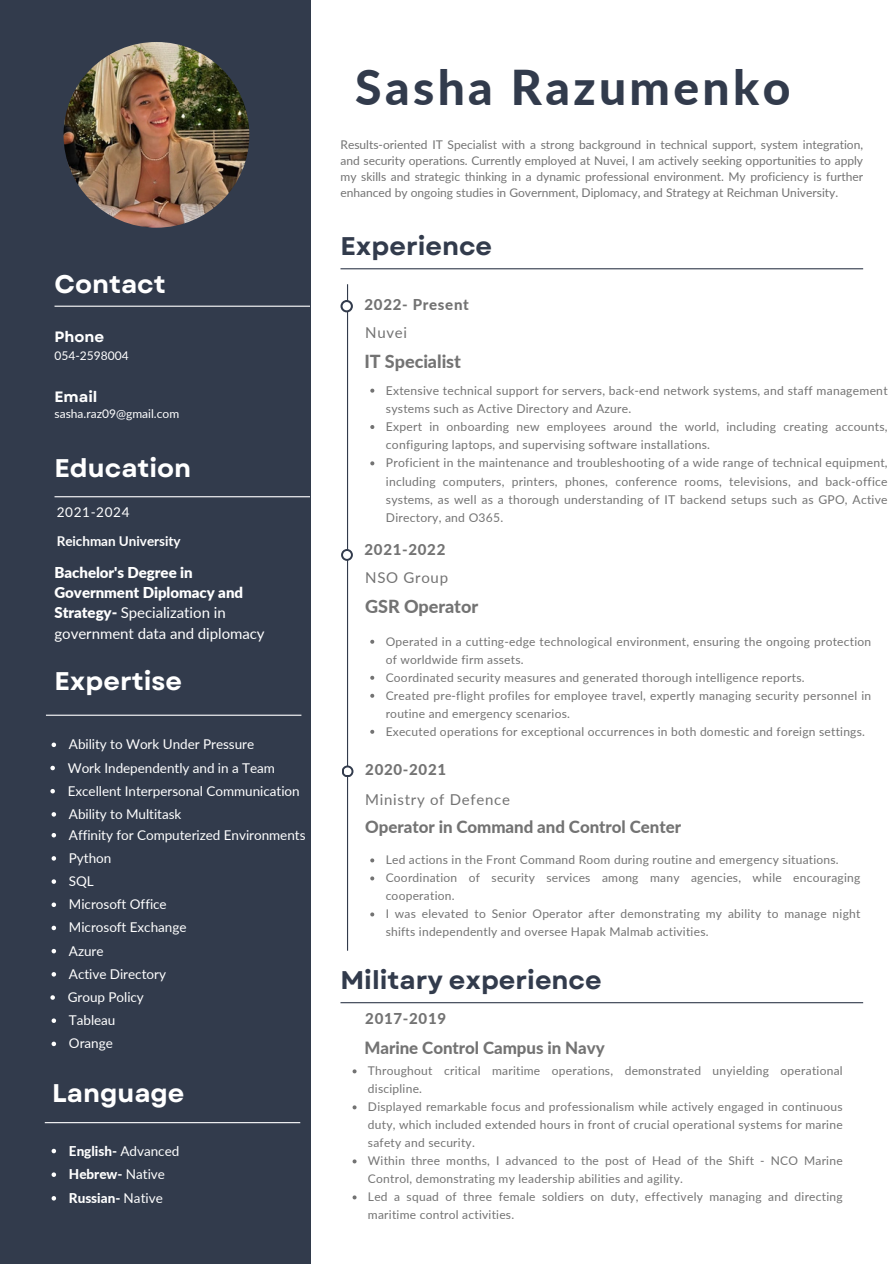
<style>
.page{position:relative;width:894px;height:1264px;background:#fff}
.page>*{position:absolute;margin:0;border:0;box-sizing:border-box;transform-origin:0 0}
.t1{font:800 48px "Lato";letter-spacing:.07em;color:#323b4c}
.t2{font:700 25.5px "Garet";color:#fff}
.t3{font:700 25.5px "Garet";color:#323b4c}
.t4{font:800 18px "Lato";letter-spacing:-.005em;color:#737373}
.t5{font:800 16.8px "Lato";letter-spacing:-.005em;color:#737373}
.t6{font:900 15px/20.2px "Lato";letter-spacing:-.005em;color:#fff}
.t7{font:800 15px "Lato";letter-spacing:.045em;color:#737373}
.t8{font:15px "Lato";letter-spacing:.045em;color:#737373}
.t9{font:700 15px "Garet";color:#fff}
.t10{font:13.5px "Lato";letter-spacing:-.005em;color:#fff}
.t11{font:800 13.5px "Lato";color:#fff}
.t12{font:700 13.5px "Lato";letter-spacing:-.005em;color:#fff}
.t13{font:13.5px "Lato";letter-spacing:.045em;color:#fff}
.t14{font:12.15px/18.1px "Lato";letter-spacing:.02em;color:#737373}
.t15{font:12px/18px "Lato";letter-spacing:.02em;color:#737373}
.t16{font:12px "Lato";color:#fff}
.s1{font-weight:400}
</style>
<div class="page">
<div style="left:0;top:0;width:310px;height:1263px;background:#323b4c"></div>
<hr style="left:54px;top:305px;width:256px;height:2px;background:#fff">
<hr style="left:54px;top:496px;width:256px;height:1px;background:#fff">
<hr style="left:340px;top:268px;width:522px;height:1px;background:#323b4c">
<hr style="left:347px;top:284px;width:1px;height:666px;background:#323b4c">
<svg style="left:340px;top:300px;width:13px;height:12px"></svg>
<div style="left:342px;top:302px;width:9px;height:8px;background:#fff;border-radius:50%"></div>
<svg style="left:341px;top:549px;width:12px;height:12px"></svg>
<div style="left:343px;top:551px;width:8px;height:8px;background:#fff;border-radius:50%"></div>
<svg style="left:341px;top:765px;width:12px;height:12px"></svg>
<div style="left:343px;top:767px;width:8px;height:8px;background:#fff;border-radius:50%"></div>
<hr style="left:340px;top:1002px;width:522px;height:1px;background:#323b4c">
<img style="left:63px;top:42px;width:186px;height:186px;border-radius:50%">
<hr style="left:46px;top:714px;width:255px;height:1px;background:#fff">
<hr style="left:45px;top:1122px;width:255px;height:1px;background:#fff">
<svg style="left:370px;top:388px;width:4px;height:4px"></svg>
<svg style="left:370px;top:425px;width:4px;height:4px"></svg>
<svg style="left:370px;top:461px;width:4px;height:4px"></svg>
<svg style="left:370px;top:639px;width:4px;height:4px"></svg>
<svg style="left:370px;top:675px;width:4px;height:4px"></svg>
<svg style="left:370px;top:693px;width:4px;height:4px"></svg>
<svg style="left:370px;top:729px;width:4px;height:4px"></svg>
<svg style="left:370px;top:858px;width:4px;height:4px"></svg>
<svg style="left:370px;top:876px;width:4px;height:4px"></svg>
<svg style="left:370px;top:912px;width:4px;height:4px"></svg>
<svg style="left:52px;top:812px;width:4px;height:4px"></svg>
<svg style="left:52px;top:902px;width:4px;height:5px"></svg>
<svg style="left:52px;top:856px;width:4px;height:4px"></svg>
<svg style="left:52px;top:742px;width:4px;height:5px"></svg>
<svg style="left:52px;top:879px;width:4px;height:4px"></svg>
<svg style="left:52px;top:833px;width:4px;height:4px"></svg>
<svg style="left:52px;top:1148px;width:4px;height:5px"></svg>
<svg style="left:52px;top:1172px;width:4px;height:4px"></svg>
<svg style="left:52px;top:1196px;width:4px;height:4px"></svg>
<svg style="left:352px;top:1069px;width:4px;height:4px"></svg>
<svg style="left:352px;top:1105px;width:4px;height:4px"></svg>
<svg style="left:352px;top:1159px;width:4px;height:4px"></svg>
<svg style="left:352px;top:1195px;width:4px;height:4px"></svg>
<svg style="left:50px;top:765px;width:5px;height:5px"></svg>
<svg style="left:50px;top:789px;width:5px;height:4px"></svg>
<svg style="left:52px;top:925px;width:4px;height:5px"></svg>
<svg style="left:52px;top:948px;width:4px;height:5px"></svg>
<svg style="left:52px;top:972px;width:4px;height:4px"></svg>
<svg style="left:50px;top:995px;width:5px;height:4px"></svg>
<svg style="left:52px;top:1018px;width:4px;height:4px"></svg>
<svg style="left:52px;top:1041px;width:4px;height:5px"></svg>
<p class="t2" style="left:54px;top:265px;width:113px">Contact</p>
<h5 class="t9" style="left:54px;top:325px;width:51px">Phone</h5>
<h4 class="t16" style="left:54px;top:348px;width:76px">054-2598004</h4>
<p class="t9" style="left:54px;top:385px;width:44px">Email</p>
<h3 class="t16" style="left:54px;top:406px;width:126px">sasha.raz09@gmail.com</h3>
<h2 class="t2" style="left:54px;top:449px;width:138px">Education</h2>
<p class="t13" style="left:57px;top:503px;width:74px">2021-2024</p>
<h2 class="t12" style="left:57px;top:532px;width:125px">Reichman University</h2>
<h4 class="t6" style="left:54px;top:562px;width:212px">Bachelor's Degree in<br>Government Diplomacy and<br>Strategy- <span class="s1">Specialization in government data and diplomacy</span></h4>
<p class="t2" style="left:54px;top:662px;width:129px">Expertise</p>
<p class="t10" style="left:69px;top:736px;width:187px">Ability to Work Under Pressure</p>
<p class="t10" style="left:68px;top:759px;width:209px">Work Independently and in a Team</p>
<p class="t10" style="left:68px;top:782px;width:233px">Excellent Interpersonal Communication</p>
<h4 class="t10" style="left:69px;top:805px;width:114px">Ability to Multitask</h4>
<h5 class="t10" style="left:69px;top:826px;width:238px">Affinity for Computerized Environments</h5>
<h2 class="t10" style="left:69px;top:849px;width:44px">Python</h2>
<h6 class="t10" style="left:69px;top:872px;width:26px">SQL</h6>
<p class="t10" style="left:69px;top:896px;width:99px">Microsoft Office</p>
<h2 class="t10" style="left:69px;top:919px;width:119px">Microsoft Exchange</h2>
<p class="t10" style="left:69px;top:942px;width:36px">Azure</p>
<p class="t10" style="left:69px;top:965px;width:98px">Active Directory</p>
<p class="t10" style="left:68px;top:988px;width:78px">Group Policy</p>
<p class="t10" style="left:69px;top:1011px;width:48px">Tableau</p>
<p class="t10" style="left:69px;top:1035px;width:45px">Orange</p>
<p class="t2" style="left:52px;top:1074px;width:134px">Language</p>
<h2 class="t11" style="left:69px;top:1142px;width:112px">English- <span class="s1">Advanced</span></h2>
<p class="t11" style="left:69px;top:1165px;width:98px">Hebrew- <span class="s1">Native</span></p>
<p class="t11" style="left:69px;top:1189px;width:95px">Russian- <span class="s1">Native</span></p>
<p class="t1" style="left:355px;top:58px;width:436px">Sasha Razumenko</p>
<p class="t15" style="left:340px;top:136px;width:524px;line-height:16px;text-align:justify">Results-oriented IT Specialist with a strong background in technical support, system integration, and security operations. Currently employed at Nuvei, I am actively seeking opportunities to apply my skills and strategic thinking in a dynamic professional environment. My proficiency is further enhanced by ongoing studies in Government, Diplomacy, and Strategy at Reichman University.</p>
<h4 class="t3" style="left:340px;top:228px;width:153px">Experience</h4>
<h4 class="t7" style="left:364px;top:295px;width:106px">2022- Present</h4>
<p class="t8" style="left:365px;top:323px;width:43px">Nuvei</p>
<p class="t4" style="left:364px;top:350px;width:98px">IT Specialist</p>
<h5 class="t14" style="left:386px;top:381px;width:503px">Extensive technical support for servers, back-end network systems, and staff management systems such as Active Directory and Azure.</h5>
<h3 class="t14" style="left:386px;top:417px;width:503px">Expert in onboarding new employees around the world, including creating accounts, configuring laptops, and supervising software installations.</h3>
<p class="t14" style="left:386px;top:453px;width:503px;text-align:justify">Proficient in the maintenance and troubleshooting of a wide range of technical equipment, including computers, printers, phones, conference rooms, televisions, and back-office systems, as well as a thorough understanding of IT backend setups such as GPO, Active Directory, and O365.</p>
<h3 class="t7" style="left:364px;top:540px;width:82px">2021-2022</h3>
<p class="t8" style="left:365px;top:568px;width:84px">NSO Group</p>
<p class="t4" style="left:365px;top:595px;width:114px">GSR Operator</p>
<p class="t15" style="left:385px;top:632px;width:487px">Operated in a cutting-edge technological environment, ensuring the ongoing protection of worldwide firm assets.</p>
<p class="t15" style="left:385px;top:668px;width:420px">Coordinated security measures and generated thorough intelligence reports.</p>
<p class="t15" style="left:385px;top:686px;width:487px">Created pre-flight profiles for employee travel, expertly managing security personnel in routine and emergency scenarios.</p>
<h4 class="t15" style="left:385px;top:722px;width:480px">Executed operations for exceptional occurrences in both domestic and foreign settings.</h4>
<p class="t7" style="left:365px;top:760px;width:82px">2020-2021</p>
<p class="t8" style="left:365px;top:790px;width:146px">Ministry of Defence</p>
<h2 class="t5" style="left:365px;top:816px;width:317px">Operator in Command and Control Center</h2>
<h5 class="t15" style="left:385px;top:850px;width:454px">Led actions in the Front Command Room during routine and emergency situations.</h5>
<h3 class="t15" style="left:385px;top:868px;width:476px">Coordination of security services among many agencies, while encouraging cooperation.</h3>
<p class="t15" style="left:385px;top:904px;width:476px">I was elevated to Senior Operator after demonstrating my ability to manage night shifts independently and oversee Hapak Malmab activities.</p>
<p class="t3" style="left:340px;top:961px;width:262px">Military experience</p>
<p class="t7" style="left:365px;top:1009px;width:82px">2017-2019</p>
<p class="t5" style="left:364px;top:1037px;width:241px">Marine Control Campus in Navy</p>
<p class="t15" style="left:368px;top:1061px;width:476px">Throughout critical maritime operations, demonstrated unyielding operational discipline.</p>
<p class="t15" style="left:368px;top:1097px;width:476px;text-align:justify">Displayed remarkable focus and professionalism while actively engaged in continuous duty, which included extended hours in front of crucial operational systems for marine safety and security.</p>
<p class="t15" style="left:368px;top:1151px;width:476px">Within three months, I advanced to the post of Head of the Shift - NCO Marine<br>Control, demonstrating my leadership abilities and agility.</p>
<p class="t15" style="left:368px;top:1187px;width:476px">Led a squad of three female soldiers on duty, effectively managing and directing maritime control activities.</p>
</div>
